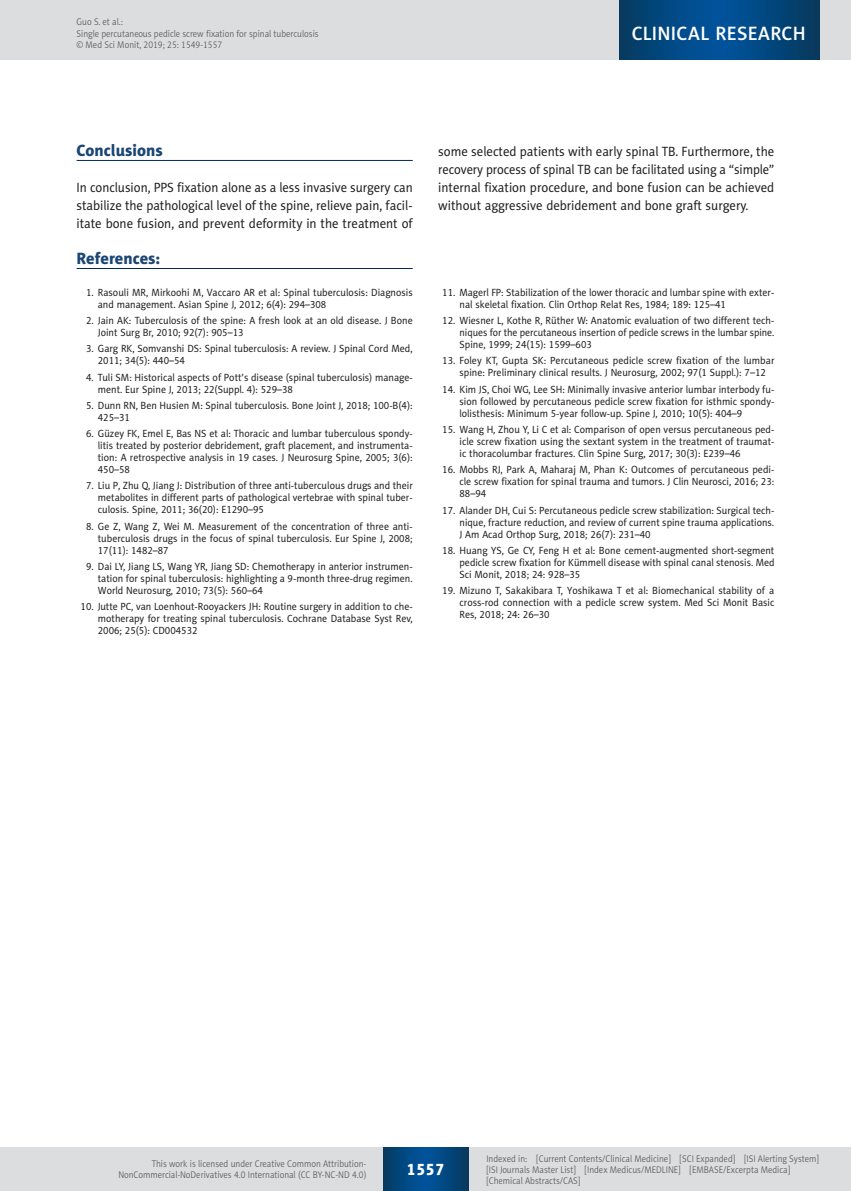
<style>
.page{position:relative;width:851px;height:1191px;background:#fff}
.page>*{position:absolute;margin:0;border:0;box-sizing:border-box;transform-origin:0 0}
.t1{font:19.5px "Naomi Sans EFN Medium";letter-spacing:.015em;color:#fff}
.MSM_Headline_1{font:16.5px "Naomi Sans EFN Heavy";color:#1a4574}
.MSM_Referencje_Tytul{font:16.5px "Naomi Sans EFN Heavy";color:#1a4574}
.t2{font:16.5px "Naomi Sans EFN Heavy";color:#fff}
.MSM_Body{font:13.5px/18px "Naomi Sans EFN";color:#231f20;text-align:justify;scale:.95 1}
.MSM_Body-2{font:13.5px/18px "Naomi Sans EFN";color:#231f20;text-align:justify;scale:.94 1}
.MSM_Referencje_punkt{font:10.5px/12px "Naomi Sans EFN";color:#231f20;text-align:justify;scale:.95 1}
.t3{font:9.75px/11.2px "Naomi Sans EFN Light";color:#57585a;scale:.9 1}
</style>
<div class="page">
<hr style="left:77px;top:160px;width:335px;height:1px;background:#00295c">
<hr style="left:77px;top:268px;width:335px;height:1px;background:#00295c">
<div style="left:0;top:1148px;width:850px;height:43px;background:#dcdddf"></div>
<svg style="left:383px;top:1147px;width:85px;height:43px;background:#02477e"></svg>
<div style="left:0;top:0;width:850px;height:60px;background:#dcdddf"></div>
<svg style="left:619px;top:0;width:200px;height:60px;background:#02477e"></svg>
<p class="t3" style="left:77px;top:16px;width:270px">Guo S. et al.:<br>Single percutaneous pedicle screw fixation for spinal tuberculosis © Med Sci Monit, 2019; 25: 1549-1557</p>
<h1 class="t1" style="left:631px;top:22px;width:175px">CLINICAL RESEARCH</h1>
<p class="MSM_Headline_1" style="left:77px;top:140px;width:88px">Conclusions</p>
<p class="MSM_Body-2" style="left:77px;top:178px;width:359px">In conclusion, PPS fixation alone as a less invasive surgery can stabilize the pathological level of the spine, relieve pain, facil&shy;itate bone fusion, and prevent deformity in the treatment of</p>
<p class="MSM_Referencje_Tytul" style="left:77px;top:248px;width:85px">References:</p>
<p class="MSM_Referencje_punkt" style="left:98px;top:286px;width:333px;text-indent:-12px">1. Rasouli MR, Mirkoohi M, Vaccaro AR et al: Spinal tuberculosis: Diagnosis and management. Asian Spine J, 2012; 6(4): 294–308</p>
<p class="MSM_Referencje_punkt" style="left:98px;top:315px;width:333px;text-indent:-12px">2. Jain AK: Tuberculosis of the spine: A fresh look at an old disease. J Bone<br>Joint Surg Br, 2010; 92(7): 905–13</p>
<p class="MSM_Referencje_punkt" style="left:98px;top:343px;width:333px;text-indent:-12px">3. Garg RK, Somvanshi DS: Spinal tuberculosis: A review. J Spinal Cord Med,<br>2011; 34(5): 440–54</p>
<p class="MSM_Referencje_punkt" style="left:98px;top:371px;width:333px;text-indent:-12px">4. Tuli SM: Historical aspects of Pott’s disease (spinal tuberculosis) manage&shy;ment. Eur Spine J, 2013; 22(Suppl. 4): 529–38</p>
<p class="MSM_Referencje_punkt" style="left:98px;top:399px;width:333px;text-indent:-12px">5. Dunn RN, Ben Husien M: Spinal tuberculosis. Bone Joint J, 2018; 100-B(4):<br>425–31</p>
<p class="MSM_Referencje_punkt" style="left:98px;top:428px;width:333px;text-indent:-12px">6. Güzey FK, Emel E, Bas NS et al: Thoracic and lumbar tuberculous spondy&shy;litis treated by posterior debridement, graft placement, and instrumenta&shy;tion: A retrospective analysis in 19 cases. J Neurosurg Spine, 2005; 3(6):<br>450–58</p>
<p class="MSM_Referencje_punkt" style="left:98px;top:480px;width:333px;text-indent:-12px">7. Liu P, Zhu Q, Jiang J: Distribution of three anti-tuberculous drugs and their metabolites in different parts of pathological vertebrae with spinal tuber&shy;culosis. Spine, 2011; 36(20): E1290–95</p>
<p class="MSM_Referencje_punkt" style="left:98px;top:520px;width:333px;text-indent:-12px">8. Ge Z, Wang Z, Wei M. Measurement of the concentration of three anti&shy;tuberculosis drugs in the focus of spinal tuberculosis. Eur Spine J, 2008; 17(11): 1482–87</p>
<p class="MSM_Referencje_punkt" style="left:98px;top:560px;width:333px;text-indent:-12px">9. Dai LY, Jiang LS, Wang YR, Jiang SD: Chemotherapy in anterior instrumen&shy;tation for spinal tuberculosis: highlighting a 9-month three-drug regimen.<br>World Neurosurg, 2010; 73(5): 560–64</p>
<p class="MSM_Referencje_punkt" style="left:98px;top:601px;width:333px;text-indent:-17px">10. Jutte PC, van Loenhout-Rooyackers JH: Routine surgery in addition to che&shy;motherapy for treating spinal tuberculosis. Cochrane Database Syst Rev, 2006; 25(5): CD004532</p>
<p class="MSM_Body" style="left:438px;top:142px;width:355px">some selected patients with early spinal TB. Furthermore, the recovery process of spinal TB can be facilitated using a “simple” internal fixation procedure, and bone fusion can be achieved without aggressive debridement and bone graft surgery.</p>
<p class="MSM_Referencje_punkt" style="left:459px;top:286px;width:333px;text-indent:-17px">11. Magerl FP: Stabilization of the lower thoracic and lumbar spine with exter&shy;nal skeletal fixation. Clin Orthop Relat Res, 1984; 189: 125–41</p>
<p class="MSM_Referencje_punkt" style="left:459px;top:315px;width:333px;text-indent:-17px">12. Wiesner L, Kothe R, Rüther W: Anatomic evaluation of two different tech&shy;niques for the percutaneous insertion of pedicle screws in the lumbar spine.<br>Spine, 1999; 24(15): 1599–603</p>
<p class="MSM_Referencje_punkt" style="left:459px;top:355px;width:333px;text-indent:-17px">13. Foley KT, Gupta SK: Percutaneous pedicle screw fixation of the lumbar spine: Preliminary clinical results. J Neurosurg, 2002; 97(1 Suppl.): 7–12</p>
<p class="MSM_Referencje_punkt" style="left:459px;top:383px;width:333px;text-indent:-17px">14. Kim JS, Choi WG, Lee SH: Minimally invasive anterior lumbar interbody fu&shy;sion followed by percutaneous pedicle screw fixation for isthmic spondy&shy;lolisthesis: Minimum 5-year follow-up. Spine J, 2010; 10(5): 404–9</p>
<p class="MSM_Referencje_punkt" style="left:459px;top:423px;width:333px;text-indent:-17px">15. Wang H, Zhou Y, Li C et al: Comparison of open versus percutaneous ped&shy;icle screw fixation using the sextant system in the treatment of traumat&shy;ic thoracolumbar fractures. Clin Spine Surg, 2017; 30(3): E239–46</p>
<p class="MSM_Referencje_punkt" style="left:459px;top:464px;width:333px;text-indent:-17px">16. Mobbs RJ, Park A, Maharaj M, Phan K: Outcomes of percutaneous pedi&shy;cle screw fixation for spinal trauma and tumors. J Clin Neurosci, 2016; 23:<br>88–94</p>
<p class="MSM_Referencje_punkt" style="left:459px;top:504px;width:333px;text-indent:-17px">17. Alander DH, Cui S: Percutaneous pedicle screw stabilization: Surgical tech&shy;nique, fracture reduction, and review of current spine trauma applications.<br>J Am Acad Orthop Surg, 2018; 26(7): 231–40</p>
<p class="MSM_Referencje_punkt" style="left:459px;top:544px;width:333px;text-indent:-17px">18. Huang YS, Ge CY, Feng H et al: Bone cement-augmented short-segment pedicle screw fixation for Kümmell disease with spinal canal stenosis. Med Sci Monit, 2018; 24: 928–35</p>
<p class="MSM_Referencje_punkt" style="left:459px;top:584px;width:333px;text-indent:-17px">19. Mizuno T, Sakakibara T, Yoshikawa T et al: Biomechanical stability of a cross-rod connection with a pedicle screw system. Med Sci Monit Basic Res, 2018; 24: 26–30</p>
<p class="t3" style="left:118px;top:1158px;width:277px;text-align:right">This work is licensed under Creative Common Attribution-<br>NonCommercial-NoDerivatives 4.0 International (CC BY-NC-ND 4.0)</p>
<h2 class="t2" style="left:406px;top:1159px;width:40px">1557</h2>
<p class="t3" style="left:486px;top:1152px;width:371px">Indexed in: [Current Contents/Clinical Medicine] [SCI Expanded] [ISI Alerting System] [ISI Journals Master List] [Index Medicus/MEDLINE] [EMBASE/Excerpta Medica] [Chemical Abstracts/CAS]</p>
</div>
